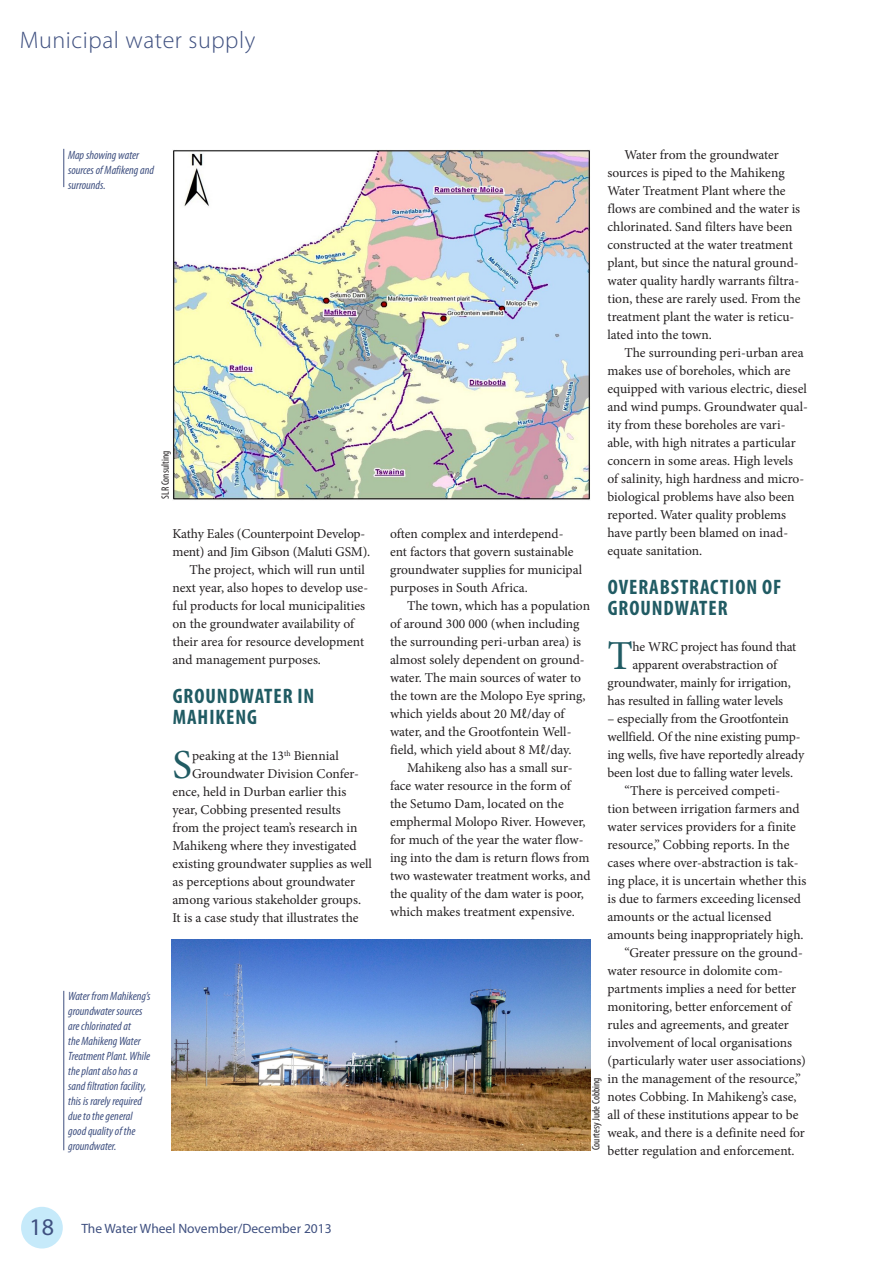
<style>
.page{position:relative;width:893px;height:1263px;background:#fff}
.page>*{position:absolute;margin:0;border:0;box-sizing:border-box;transform-origin:0 0}
.drop_cap_2{font:41.25px "Minion Pro";color:#205b63}
.t1{font:300 24px "Myriad Pro";letter-spacing:.025em;color:#3f5080}
.Heading_caps{font:700 condensed 21px/21px "Myriad Pro";letter-spacing:.045em;color:#205b63}
.Body_text{font:13.5px/18px "Minion Pro";color:#231f20}
.drop_cap_2-2{font:13.5px/18px "Minion Pro";letter-spacing:-.005em;color:#231f20}
.top_bar{font:13.5px "Myriad Pro";color:#3f5080}
.t2{font:italic condensed 12px/15px "Myriad Pro";color:#3f5080}
.Photo_credit{font:condensed 10.65px "Myriad Pro";color:#231f20}
.s1{font-family:"Myriad Pro";font-stretch:condensed}
.s2{font-size:24px}
</style>
<div class="page">
<div style="left:21px;top:1207px;width:42px;height:41px;background:#c6eafa;border-radius:50%"></div>
<img style="left:172px;top:940px;width:418px;height:210px">
<img style="left:173px;top:150px;width:417px;height:350px">
<hr style="left:63px;top:991px;width:1px;height:159px;background:#3f5080">
<hr style="left:63px;top:149px;width:1px;height:38px;background:#3f5080">
<h2 class="t1" style="left:20px;top:26px;width:237px">Municipal water supply</h2>
<p class="t2" style="left:68px;top:147px;width:88px">Map showing water sources of Mafikeng and surrounds.</p>
<p class="Photo_credit" style="left:159px;top:499px;width:49px;rotate:-90deg">SLR Consulting</p>
<p class="Body_text" style="left:173px;top:525px;width:199px">Kathy Eales (Counterpoint Develop&shy;ment) and Jim Gibson (Maluti GSM).</p>
<p class="Body_text" style="left:173px;top:561px;width:197px;text-indent:17px">The project, which will run until next year, also hopes to develop use&shy;ful products for local municipalities on the groundwater availability of their area for resource development and management purposes.</p>
<p class="Heading_caps" style="left:173px;top:685px;width:143px">GROUNDWATER IN<br>MAHIKENG</p>
<p class="drop_cap_2" style="left:173px;top:737px;width:21px">S</p>
<p class="drop_cap_2-2" style="left:192px;top:747px;width:148px">peaking at the 13<sup>th</sup> Biennial</p>
<p class="drop_cap_2-2" style="left:192px;top:765px;width:168px">Groundwater Division Confer-</p>
<p class="drop_cap_2-2" style="left:173px;top:783px;width:175px">ence, held in Durban earlier this</p>
<p class="drop_cap_2-2" style="left:173px;top:801px;width:170px">year, Cobbing presented results</p>
<p class="drop_cap_2-2" style="left:173px;top:819px;width:187px">from the project team’s research in</p>
<p class="drop_cap_2-2" style="left:173px;top:837px;width:186px">Mahikeng where they investigated</p>
<p class="drop_cap_2-2" style="left:173px;top:855px;width:201px">existing groundwater supplies as well</p>
<p class="drop_cap_2-2" style="left:173px;top:873px;width:184px">as perceptions about groundwater</p>
<p class="drop_cap_2-2" style="left:173px;top:891px;width:190px">among various stakeholder groups.</p>
<p class="drop_cap_2-2" style="left:173px;top:909px;width:188px">It is a case study that illustrates the</p>
<p class="t2" style="left:68px;top:988px;width:84px">Water from Mahikeng’s groundwater sources are chlorinated at<br>the Mahikeng Water<br>Treatment Plant. While the plant also has a sand filtration facility, this is rarely required due to the general good quality of the groundwater.</p>
<p class="Body_text" style="left:607px;top:145px;width:195px;text-indent:17px">Water from the groundwater sources is piped to the Mahikeng Water Treatment Plant where the flows are combined and the water is chlorinated. Sand filters have been constructed at the water treatment plant, but since the natural ground&shy;water quality hardly warrants filtra&shy;tion, these are rarely used. From the treatment plant the water is reticu&shy;lated into the town.</p>
<p class="Body_text" style="left:607px;top:343px;width:202px;text-indent:17px">The surrounding peri-urban area makes use of boreholes, which are equipped with various electric, diesel and wind pumps. Groundwater qual&shy;ity from these boreholes are vari&shy;able, with high nitrates a particular concern in some areas. High levels<br>of salinity, high hardness and micro&shy;biological problems have also been reported. Water quality problems have partly been blamed on inad&shy;equate sanitation.</p>
<p class="Heading_caps" style="left:608px;top:576px;width:175px">OVERABSTRACTION OF<br>GROUNDWATER</p>
<p class="drop_cap_2" style="left:607px;top:628px;width:27px">T</p>
<p class="drop_cap_2-2" style="left:632px;top:637px;width:165px">he WRC project has found that</p>
<p class="drop_cap_2-2" style="left:390px;top:525px;width:194px">often complex and interdepend&shy;ent factors that govern sustainable groundwater supplies for municipal purposes in South Africa.</p>
<p class="Body_text" style="left:390px;top:597px;width:202px;text-indent:17px">The town, which has a population of around 300 000 (when including the surrounding peri-urban area) is almost solely dependent on ground&shy;water. The main sources of water to the town are the Molopo Eye spring, which yields about 20 M<span class="s1">ℓ</span>/day of water, and the Grootfontein Well&shy;field, which yield about 8 M<span class="s1">ℓ</span>/day.</p>
<p class="Body_text" style="left:390px;top:759px;width:202px;text-indent:17px">Mahikeng also has a small sur&shy;face water resource in the form of the Setumo Dam, located on the emphermal Molopo River. However, for much of the year the water flow&shy;ing into the dam is return flows from two wastewater treatment works, and the quality of the dam water is poor, which makes treatment expensive.</p>
<p class="drop_cap_2-2" style="left:632px;top:655px;width:146px">apparent overabstraction of</p>
<p class="drop_cap_2-2" style="left:607px;top:673px;width:185px">groundwater, mainly for irrigation,</p>
<p class="drop_cap_2-2" style="left:607px;top:691px;width:177px">has resulted in falling water levels</p>
<p class="drop_cap_2-2" style="left:607px;top:709px;width:198px">– especially from the Grootfontein wellfield. Of the nine existing pump&shy;ing wells, five have reportedly already been lost due to falling water levels.</p>
<p class="Body_text" style="left:607px;top:781px;width:200px;text-indent:17px">“There is perceived competi-<br>tion between irrigation farmers and water services providers for a finite resource,” Cobbing reports. In the cases where over-abstraction is tak&shy;ing place, it is uncertain whether this is due to farmers exceeding licensed amounts or the actual licensed amounts being inappropriately high.</p>
<p class="Body_text" style="left:607px;top:943px;width:200px;text-indent:17px">“Greater pressure on the ground&shy;water resource in dolomite com&shy;partments implies a need for better monitoring, better enforcement of rules and agreements, and greater involvement of local organisations (particularly water user associations) in the management of the resource,” notes Cobbing. In Mahikeng’s case, all of these institutions appear to be weak, and there is a definite need for better regulation and enforcement.</p>
<p class="Photo_credit" style="left:589px;top:1150px;width:74px;rotate:-90deg">Courtesy Jude Cobbing</p>
<p class="top_bar" style="left:30px;top:1220px;width:304px"><span class="s2">18</span> The Water Wheel November/December 2013</p>
</div>
